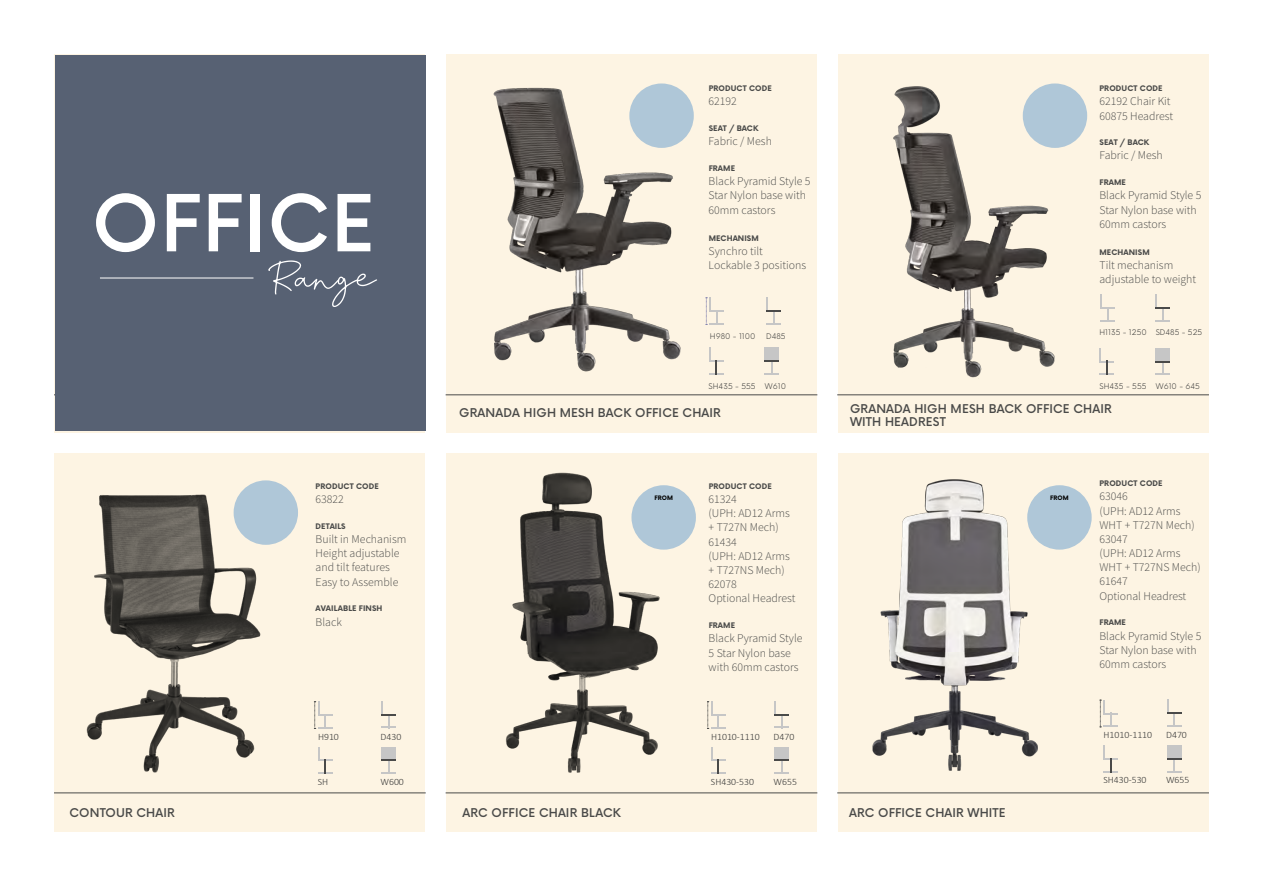
<style>
.page{position:relative;width:1263px;height:893px;background:#fff}
.page>*{position:absolute;margin:0;border:0;box-sizing:border-box;transform-origin:0 0}
.t1{font:500 76.5px "Now";letter-spacing:.01em;color:#fff}
.t2{font:55.5px "Oceanista";color:#fff}
.t3{font:300 11.85px/14.2px "Source Sans Pro";color:#4a4a49}
.t4{font:500 11.85px/13.5px "Now";letter-spacing:.01em;color:#4a4a49}
.t5{font:300 9.75px "Calibri";color:#3c3c3b}
.t6{font:300 7.65px "Now Alt";color:#3c3c3b}
.t7{font:700 7.5px "Now";letter-spacing:.01em;color:#4a4a49}
.t8{font:700 6px "Now";letter-spacing:.01em;color:#000}
</style>
<div class="page">
<div style="left:838px;top:453px;width:370px;height:378px;background:#fdf4e3"></div>
<div style="left:838px;top:55px;width:370px;height:378px;background:#fdf4e3"></div>
<div style="left:446px;top:453px;width:370px;height:378px;background:#fdf4e3"></div>
<div style="left:55px;top:453px;width:370px;height:378px;background:#fdf4e3"></div>
<div style="left:446px;top:55px;width:370px;height:378px;background:#fdf4e3"></div>
<hr style="left:54px;top:395px;width:372px;height:1px;background:#4a4a49">
<hr style="left:446px;top:395px;width:371px;height:1px;background:#4a4a49">
<hr style="left:837px;top:395px;width:372px;height:1px;background:#4a4a49">
<hr style="left:54px;top:793px;width:372px;height:1px;background:#4a4a49">
<hr style="left:446px;top:793px;width:371px;height:1px;background:#4a4a49">
<hr style="left:837px;top:793px;width:372px;height:1px;background:#4a4a49">
<img style="left:493px;top:87px;width:201px;height:285px">
<svg style="left:767px;top:298px;width:14px;height:27px"></svg>
<svg style="left:709px;top:347px;width:15px;height:27px"></svg>
<div style="left:764px;top:347px;width:15px;height:14px;background:#c6c6c6"></div>
<svg style="left:764px;top:360px;width:15px;height:14px"></svg>
<svg style="left:705px;top:297px;width:19px;height:28px"></svg>
<svg style="left:1106px;top:307px;width:9px;height:15px"></svg>
<svg style="left:1155px;top:295px;width:15px;height:27px"></svg>
<svg style="left:1106px;top:360px;width:8px;height:15px"></svg>
<div style="left:1156px;top:348px;width:14px;height:13px;background:#c6c6c6"></div>
<svg style="left:1156px;top:361px;width:14px;height:14px"></svg>
<img style="left:893px;top:86px;width:213px;height:292px">
<img style="left:505px;top:472px;width:155px;height:301px">
<img style="left:86px;top:483px;width:175px;height:290px">
<svg style="left:775px;top:701px;width:14px;height:27px"></svg>
<svg style="left:382px;top:701px;width:14px;height:27px"></svg>
<svg style="left:711px;top:747px;width:14px;height:27px"></svg>
<svg style="left:318px;top:747px;width:14px;height:27px"></svg>
<div style="left:775px;top:747px;width:14px;height:13px;background:#c6c6c6"></div>
<div style="left:382px;top:747px;width:14px;height:13px;background:#c6c6c6"></div>
<svg style="left:775px;top:760px;width:14px;height:14px"></svg>
<svg style="left:382px;top:760px;width:14px;height:14px"></svg>
<svg style="left:707px;top:701px;width:18px;height:28px"></svg>
<svg style="left:314px;top:701px;width:18px;height:28px"></svg>
<img style="left:872px;top:479px;width:166px;height:292px">
<svg style="left:1167px;top:699px;width:14px;height:27px"></svg>
<svg style="left:1104px;top:745px;width:14px;height:27px"></svg>
<div style="left:1167px;top:745px;width:14px;height:14px;background:#c6c6c6"></div>
<svg style="left:1167px;top:758px;width:14px;height:14px"></svg>
<svg style="left:1099px;top:700px;width:19px;height:28px"></svg>
<div style="left:55px;top:56px;width:371px;height:375px;background:#576173"></div>
<hr style="left:100px;top:278px;width:153px;height:1px;background:#fff">
<div style="left:631px;top:485px;width:65px;height:65px;background:#afc7d8;border-radius:50%"></div>
<div style="left:1027px;top:485px;width:65px;height:65px;background:#afc7d8;border-radius:50%"></div>
<div style="left:1023px;top:83px;width:64px;height:65px;background:#afc7d8;border-radius:50%"></div>
<div style="left:629px;top:83px;width:65px;height:65px;background:#afc7d8;border-radius:50%"></div>
<div style="left:234px;top:480px;width:64px;height:65px;background:#afc7d8;border-radius:50%"></div>
<h1 class="t1" style="left:92px;top:164px;width:285px">OFFICE</h1>
<h2 class="t2" style="left:272px;top:252px;width:106px">Range</h2>
<p class="t7" style="left:316px;top:481px;width:65px">PRODUCT CODE</p>
<p class="t3" style="left:316px;top:492px;width:30px">63822</p>
<p class="t7" style="left:316px;top:521px;width:32px">DETAILS</p>
<p class="t3" style="left:316px;top:532px;width:92px">Built in Mechanism<br>Height adjustable and tilt features<br>Easy to Assemble</p>
<p class="t7" style="left:316px;top:603px;width:68px">AVAILABLE FINSH</p>
<p class="t3" style="left:316px;top:614px;width:28px">Black</p>
<p class="t7" style="left:709px;top:83px;width:65px">PRODUCT CODE</p>
<p class="t3" style="left:709px;top:94px;width:30px">62192</p>
<p class="t7" style="left:709px;top:123px;width:51px">SEAT / BACK</p>
<p class="t3" style="left:709px;top:134px;width:65px">Fabric / Mesh</p>
<p class="t7" style="left:709px;top:163px;width:28px">FRAME</p>
<p class="t3" style="left:709px;top:174px;width:103px">Black Pyramid Style 5<br>Star Nylon base with<br>60mm castors</p>
<p class="t7" style="left:709px;top:232px;width:52px">MECHANISM</p>
<p class="t3" style="left:709px;top:244px;width:99px">Synchro tilt<br>Lockable 3 positions</p>
<p class="t7" style="left:1099px;top:83px;width:65px">PRODUCT CODE</p>
<p class="t3" style="left:1099px;top:94px;width:75px">62192 Chair Kit<br>60875 Headrest</p>
<p class="t7" style="left:1099px;top:137px;width:51px">SEAT / BACK</p>
<p class="t3" style="left:1099px;top:148px;width:65px">Fabric / Mesh</p>
<p class="t7" style="left:1099px;top:177px;width:28px">FRAME</p>
<p class="t3" style="left:1099px;top:188px;width:103px">Black Pyramid Style 5<br>Star Nylon base with<br>60mm castors</p>
<p class="t7" style="left:1099px;top:246px;width:52px">MECHANISM</p>
<p class="t3" style="left:1099px;top:258px;width:98px">Tilt mechanism adjustable to weight</p>
<p class="t6" style="left:710px;top:330px;width:47px">H980 - 1100</p>
<p class="t6" style="left:766px;top:330px;width:21px">D485</p>
<p class="t6" style="left:1099px;top:326px;width:104px">H1135 - 1250 SD485 - 525</p>
<p class="t6" style="left:709px;top:380px;width:79px">SH435 - 555 W610</p>
<p class="t6" style="left:1099px;top:380px;width:102px">SH435 - 555 W610 - 645</p>
<p class="t4" style="left:459px;top:406px;width:263px">GRANADA HIGH MESH BACK OFFICE CHAIR</p>
<p class="t4" style="left:850px;top:401px;width:263px">GRANADA HIGH MESH BACK OFFICE CHAIR<br>WITH HEADREST</p>
<p class="t7" style="left:709px;top:481px;width:65px">PRODUCT CODE</p>
<p class="t3" style="left:709px;top:492px;width:88px">61324<br>(UPH: AD12 Arms + T727N Mech)<br>61434<br>(UPH: AD12 Arms + T727NS Mech)<br>62078<br>Optional Headrest</p>
<p class="t7" style="left:709px;top:620px;width:28px">FRAME</p>
<p class="t3" style="left:709px;top:631px;width:95px">Black Pyramid Style<br>5 Star Nylon base with 60mm castors</p>
<p class="t8" style="left:654px;top:494px;width:20px">FROM</p>
<p class="t8" style="left:1050px;top:494px;width:20px">FROM</p>
<p class="t7" style="left:1099px;top:478px;width:65px">PRODUCT CODE</p>
<p class="t3" style="left:1099px;top:489px;width:103px">63046<br>(UPH: AD12 Arms<br>WHT + T727N Mech)<br>63047<br>(UPH: AD12 Arms<br>WHT + T727NS Mech)<br>61647<br>Optional Headrest</p>
<p class="t7" style="left:1099px;top:617px;width:28px">FRAME</p>
<p class="t3" style="left:1099px;top:628px;width:103px">Black Pyramid Style 5<br>Star Nylon base with<br>60mm castors</p>
<p class="t5" style="left:318px;top:730px;width:22px">H910</p>
<p class="t5" style="left:381px;top:730px;width:22px">D430</p>
<p class="t5" style="left:711px;top:730px;width:50px">H1010-1110</p>
<p class="t5" style="left:774px;top:730px;width:22px">D470</p>
<p class="t5" style="left:318px;top:776px;width:12px">SH</p>
<p class="t5" style="left:380px;top:776px;width:25px">W600</p>
<p class="t5" style="left:711px;top:776px;width:45px">SH430-530</p>
<p class="t5" style="left:773px;top:776px;width:25px">W655</p>
<p class="t4" style="left:70px;top:806px;width:107px">CONTOUR CHAIR</p>
<p class="t4" style="left:462px;top:806px;width:160px">ARC OFFICE CHAIR BLACK</p>
<p class="t4" style="left:849px;top:806px;width:158px">ARC OFFICE CHAIR WHITE</p>
<p class="t5" style="left:1103px;top:729px;width:50px">H1010-1110</p>
<p class="t5" style="left:1166px;top:729px;width:22px">D470</p>
<p class="t5" style="left:1103px;top:774px;width:45px">SH430-530</p>
<p class="t5" style="left:1166px;top:774px;width:25px">W655</p>
</div>
